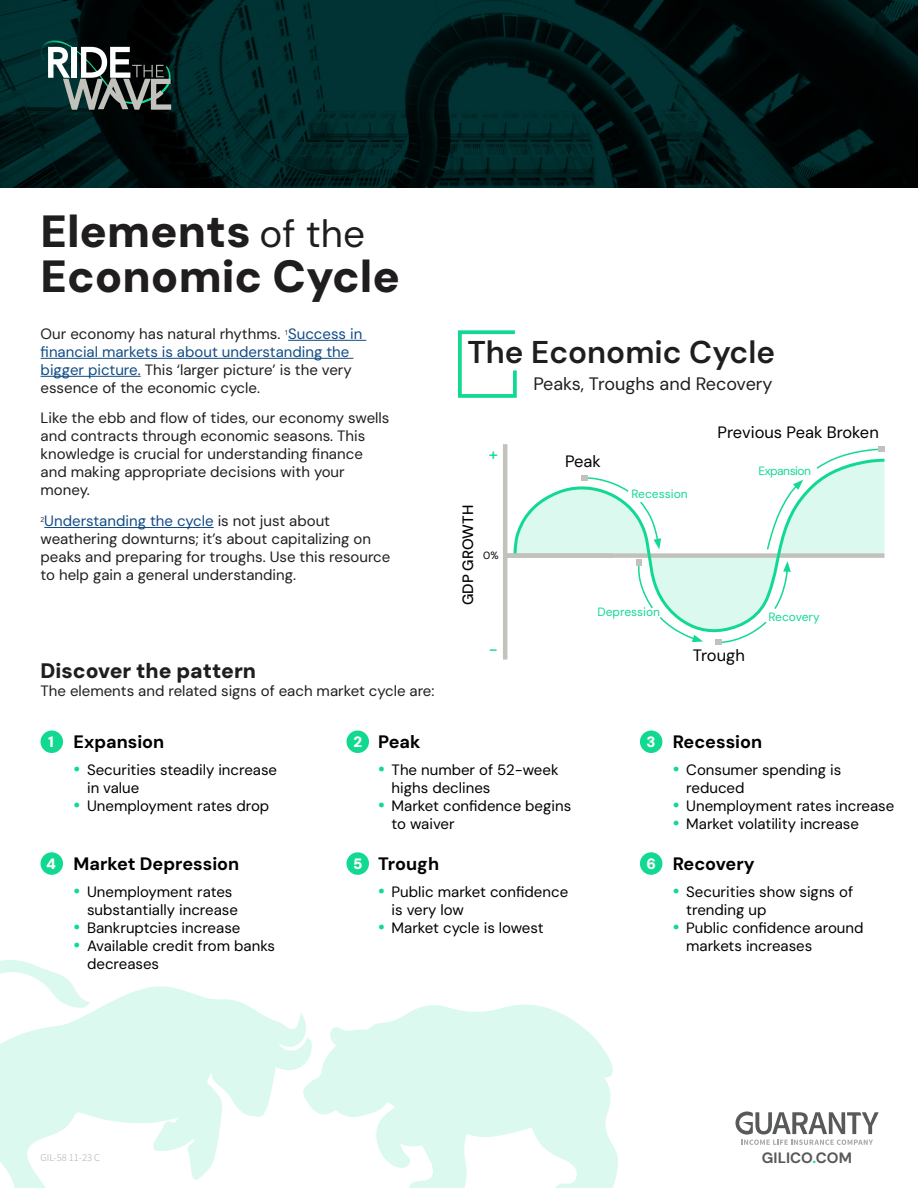
<style>
.page{position:relative;width:918px;height:1188px;background:#fff}
.page>*{position:absolute;margin:0;border:0;box-sizing:border-box;transform-origin:0 0}
.t1{font:900 45.15px/45.2px "DM Sans";color:#201d1e}
.t2{font:600 31.5px "DM Sans";color:#201d1e}
.t3{font:900 21px "DM Sans";color:#201d1e}
.t4{font:700 18px "DM Sans";color:#000}
.t5{font:18px "DM Sans";color:#201d1e}
.t6{font:16.5px "DM Sans";color:#000}
.t7{font:500 16.5px "DM Sans";color:#12d991}
.t8{font:15px/18px "DM Sans";color:#201d1e}
.t9{font:15px/18px "DM Sans";color:#000}
.t10{font:700 15px "DM Sans";color:#58595b}
.t11{font:500 15px "DM Sans";color:#000}
.t12{font:900 15px "DM Sans";color:#fff}
.t13{font:12px "DM Sans";color:#12d991}
.t14{font:12px "DM Sans";letter-spacing:-.04em;color:#12d991}
.t15{font:10.5px "Source Sans Variable";color:#a6a8ab}
.t16{font:10.5px "DM Sans";color:#000}
.s1{font-weight:400;font-size:38.7px}
.s2{color:#104b86}
.s3{font-weight:600;font-size:18px;color:#12d991}
.s4{color:#12d991}
</style>
<div class="page">
<svg style="left:735px;top:1111px;width:144px;height:34px"></svg>
<img style="left:0;top:0;width:918px;height:188px">
<hr style="left:288px;top:340px;width:78px;height:1px;background:#104b86">
<hr style="left:41px;top:358px;width:312px;height:1px;background:#104b86">
<hr style="left:41px;top:376px;width:100px;height:1px;background:#104b86">
<hr style="left:44px;top:527px;width:170px;height:1px;background:#104b86">
<svg style="left:39px;top:40px;width:132px;height:70px;background:#4c5b59"></svg>
<div style="left:41px;top:730px;width:22px;height:23px;background:#12d991;border-radius:50%"></div>
<div style="left:41px;top:852px;width:22px;height:23px;background:#12d991;border-radius:50%"></div>
<div style="left:346px;top:730px;width:23px;height:23px;background:#12d991;border-radius:50%"></div>
<div style="left:346px;top:852px;width:23px;height:23px;background:#12d991;border-radius:50%"></div>
<div style="left:640px;top:730px;width:22px;height:23px;background:#12d991;border-radius:50%"></div>
<div style="left:640px;top:852px;width:22px;height:23px;background:#12d991;border-radius:50%"></div>
<svg style="left:458px;top:330px;width:59px;height:68px"></svg>
<svg style="left:679px;top:633px;width:24px;height:9px"></svg>
<svg style="left:715px;top:633px;width:38px;height:12px"></svg>
<svg style="left:837px;top:446px;width:47px;height:11px"></svg>
<hr style="left:503px;top:444px;width:4px;height:216px;background:#c2c2bd">
<svg style="left:513px;top:457px;width:372px;height:176px"></svg>
<div style="left:505px;top:553px;width:108px;height:5px;background:#c2c2bd"></div>
<div style="left:636px;top:559px;width:6px;height:7px;background:#c2c2bd"></div>
<svg style="left:0;top:960px;width:302px;height:228px;fill:#dbf9ee"></svg>
<svg style="left:302px;top:1004px;width:316px;height:184px;fill:#dbf9ee"></svg>
<h1 class="t1" style="left:40px;top:209px;width:361px">Elements <span class="s1">of the<br></span>Economic Cycle</h1>
<p class="t8" style="left:41px;top:325px;width:323px">Our economy has natural rhythms. <sup>1</sup><span class="s2">Success in financial markets is about understanding the bigger picture.</span> This ‘larger picture’ is the very essence of the economic cycle.</p>
<p class="t8" style="left:41px;top:409px;width:350px">Like the ebb and flow of tides, our economy swells and contracts through economic seasons. This knowledge is crucial for understanding finance and making appropriate decisions with your money.</p>
<p class="t8" style="left:41px;top:512px;width:351px"><sup>2</sup><span class="s2">Understanding the cycle</span> is not just about weathering downturns; it’s about capitalizing on peaks and preparing for troughs. Use this resource to help gain a general understanding.</p>
<h3 class="t3" style="left:40px;top:657px;width:217px">Discover the pattern</h3>
<p class="t8" style="left:41px;top:682px;width:396px">The elements and related signs of each market cycle are:</p>
<h2 class="t2" style="left:467px;top:332px;width:309px">The Economic Cycle</h2>
<p class="t5" style="left:533px;top:372px;width:241px">Peaks, Troughs and Recovery</p>
<p class="t7" style="left:489px;top:444px;width:11px">+</p>
<p class="t11" style="left:459px;top:605px;width:102px;rotate:-90deg">GDP GROWTH</p>
<p class="t16" style="left:483px;top:549px;width:17px">0%</p>
<p class="t7" style="left:489px;top:639px;width:11px">-</p>
<p class="t6" style="left:565px;top:451px;width:37px">Peak</p>
<p class="t13" style="left:631px;top:487px;width:58px">Recession</p>
<p class="t6" style="left:718px;top:422px;width:163px">Previous Peak Broken</p>
<p class="t14" style="left:758px;top:464px;width:54px">Expansion</p>
<p class="t13" style="left:598px;top:604px;width:64px">Depression</p>
<p class="t13" style="left:769px;top:609px;width:53px">Recovery</p>
<p class="t6" style="left:693px;top:645px;width:54px">Trough</p>
<p class="t12" style="left:48px;top:732px;width:7px">1</p>
<p class="t12" style="left:46px;top:854px;width:11px">4</p>
<p class="t4" style="left:74px;top:731px;width:92px">Expansion</p>
<p class="t9" style="left:87px;top:761px;width:192px;text-indent:-14px"><span class="s3">•</span> Securities steadily increase in value</p>
<p class="t9" style="left:74px;top:797px;width:197px"><span class="s3">•</span> Unemployment rates drop</p>
<p class="t4" style="left:74px;top:853px;width:167px">Market Depression</p>
<p class="t9" style="left:87px;top:883px;width:152px;text-indent:-14px"><span class="s3">•</span> Unemployment rates substantially increase</p>
<p class="t9" style="left:74px;top:919px;width:168px"><span class="s3">•</span> Bankruptcies increase</p>
<p class="t9" style="left:87px;top:937px;width:189px;text-indent:-14px"><span class="s3">•</span> Available credit from banks decreases</p>
<p class="t12" style="left:353px;top:732px;width:10px">2</p>
<p class="t12" style="left:353px;top:854px;width:11px">5</p>
<p class="t4" style="left:378px;top:731px;width:44px">Peak</p>
<p class="t9" style="left:392px;top:761px;width:168px;text-indent:-13px"><span class="s3">•</span> The number of 52-week highs declines</p>
<p class="t9" style="left:392px;top:797px;width:181px;text-indent:-13px"><span class="s3">•</span> Market confidence begins to waiver</p>
<p class="t4" style="left:378px;top:853px;width:63px">Trough</p>
<p class="t9" style="left:392px;top:883px;width:178px;text-indent:-13px"><span class="s3">•</span> Public market confidence is very low</p>
<p class="t9" style="left:378px;top:919px;width:167px"><span class="s3">•</span> Market cycle is lowest</p>
<p class="t12" style="left:647px;top:732px;width:11px">3</p>
<p class="t12" style="left:646px;top:854px;width:11px">6</p>
<p class="t4" style="left:673px;top:731px;width:91px">Recession</p>
<p class="t9" style="left:686px;top:761px;width:156px;text-indent:-14px"><span class="s3">•</span> Consumer spending is reduced</p>
<p class="t9" style="left:673px;top:797px;width:223px"><span class="s3">•</span> Unemployment rates increase</p>
<p class="t9" style="left:673px;top:815px;width:188px"><span class="s3">•</span> Market volatility increase</p>
<p class="t4" style="left:673px;top:853px;width:83px">Recovery</p>
<p class="t9" style="left:686px;top:883px;width:168px;text-indent:-14px"><span class="s3">•</span> Securities show signs of trending up</p>
<p class="t9" style="left:686px;top:919px;width:179px;text-indent:-14px"><span class="s3">•</span> Public confidence around markets increases</p>
<p class="t15" style="left:40px;top:1151px;width:61px">GIL-58 11-23 C</p>
<p class="t10" style="left:762px;top:1148px;width:92px">GILICO<span class="s4">.</span>COM</p>
</div>
